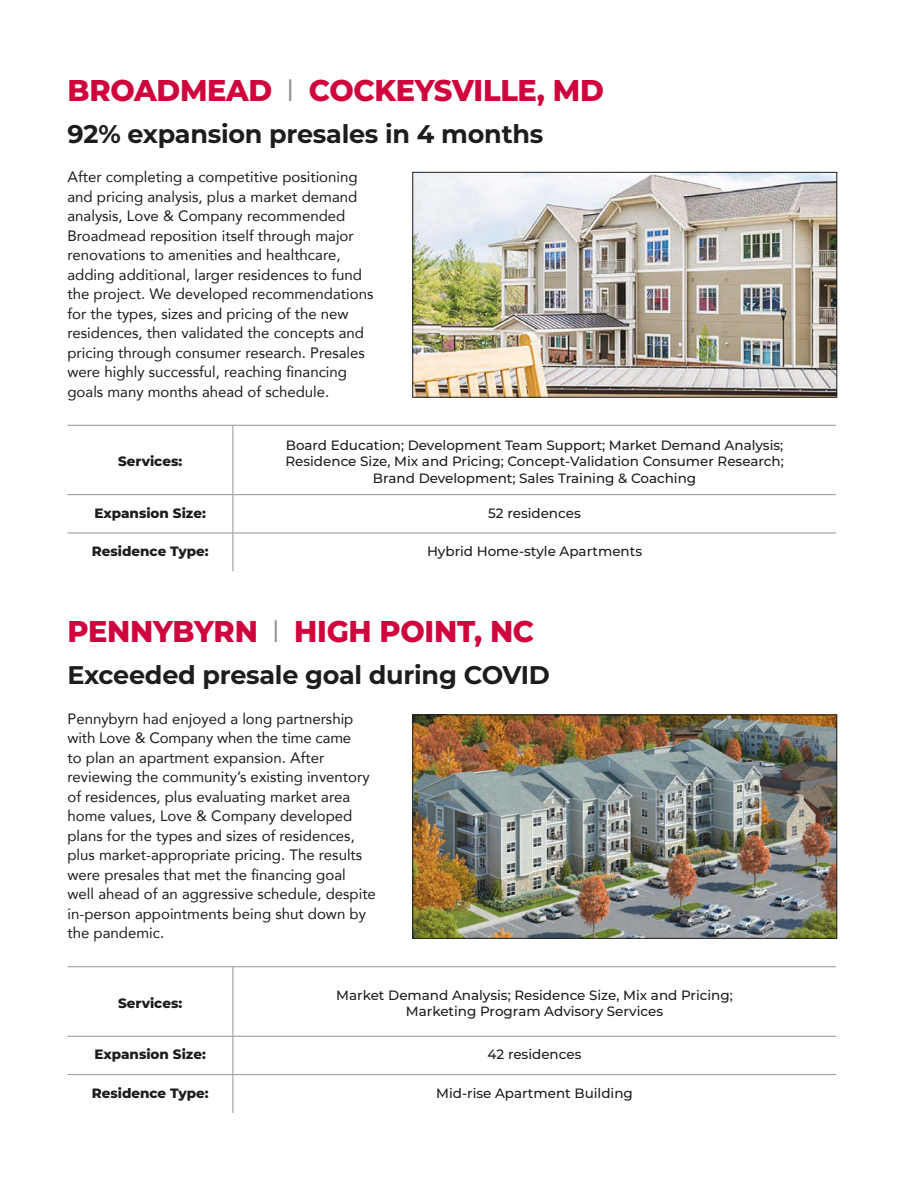
<style>
.page{position:relative;width:918px;height:1188px;background:#fff}
.page>*{position:absolute;margin:0;border:0;box-sizing:border-box;transform-origin:0 0}
.Headlines{font:800 30px "Montserrat";letter-spacing:-.01em;color:#d0043c;scale:.96 1}
.Headline_2{font:700 25.5px "Montserrat";letter-spacing:-.01em;color:#1d1d1b}
.Copy{font:15px/19.5px "Avenir";color:#1d1d1b}
.Copy-2{font:500 13.5px/16.5px "Montserrat";color:#1d1d1b;text-align:center}
.Copy-3{font:800 13.5px "Montserrat";color:#1d1d1b}
.s1{color:#979496}
</style>
<div class="page">
<img style="left:415px;top:174px;width:420px;height:221px">
<div style="left:413px;top:172px;width:424px;height:225px;border:1px solid #1d1d1b"></div>
<img style="left:415px;top:717px;width:420px;height:220px">
<div style="left:413px;top:715px;width:424px;height:224px;border:1px solid #1d1d1b"></div>
<hr style="left:68px;top:425px;width:165px;height:1px;background:#979496">
<hr style="left:233px;top:425px;width:603px;height:1px;background:#979496">
<hr style="left:233px;top:426px;width:1px;height:68px;background:#979496">
<hr style="left:68px;top:494px;width:165px;height:1px;background:#979496">
<hr style="left:233px;top:494px;width:603px;height:1px;background:#979496">
<hr style="left:233px;top:495px;width:1px;height:38px;background:#979496">
<hr style="left:68px;top:533px;width:165px;height:1px;background:#979496">
<hr style="left:233px;top:533px;width:603px;height:1px;background:#979496">
<hr style="left:233px;top:533px;width:1px;height:38px;background:#979496">
<hr style="left:68px;top:966px;width:165px;height:1px;background:#979496">
<hr style="left:233px;top:966px;width:603px;height:1px;background:#979496">
<hr style="left:233px;top:967px;width:1px;height:69px;background:#979496">
<hr style="left:68px;top:1036px;width:165px;height:1px;background:#979496">
<hr style="left:233px;top:1036px;width:603px;height:1px;background:#979496">
<hr style="left:233px;top:1037px;width:1px;height:37px;background:#979496">
<hr style="left:68px;top:1074px;width:165px;height:1px;background:#979496">
<hr style="left:233px;top:1074px;width:603px;height:1px;background:#979496">
<hr style="left:233px;top:1075px;width:1px;height:38px;background:#979496">
<p class="Headlines" style="left:68px;top:68px;width:560px">BROADMEAD <span class="s1">❘</span> COCKEYSVILLE, MD</p>
<p class="Headline_2" style="left:68px;top:115px;width:477px">92% expansion presales in 4 months</p>
<p class="Copy" style="left:68px;top:167px;width:307px">After completing a competitive positioning and pricing analysis, plus a market demand analysis, Love &amp; Company recommended Broadmead reposition itself through major renovations to amenities and healthcare, adding additional, larger residences to fund the project. We developed recommendations for the types, sizes and pricing of the new residences, then validated the concepts and pricing through consumer research. Presales were highly successful, reaching financing goals many months ahead of schedule.</p>
<p class="Copy-3" style="left:118px;top:452px;width:66px">Services:</p>
<p class="Copy-2" style="left:285px;top:436px;width:500px">Board Education; Development Team Support; Market Demand Analysis;<br>Residence Size, Mix and Pricing; Concept-Validation Consumer Research;<br>Brand Development; Sales Training &amp; Coaching</p>
<p class="Copy-3" style="left:95px;top:503px;width:113px">Expansion Size:</p>
<p class="Copy-2" style="left:488px;top:504px;width:94px">52 residences</p>
<p class="Copy-3" style="left:92px;top:541px;width:118px">Residence Type:</p>
<p class="Copy-2" style="left:427px;top:543px;width:217px">Hybrid Home-style Apartments</p>
<p class="Headlines" style="left:68px;top:609px;width:488px">PENNYBYRN <span class="s1">❘</span> HIGH POINT, NC</p>
<p class="Headline_2" style="left:68px;top:657px;width:484px">Exceeded presale goal during COVID</p>
<p class="Copy" style="left:68px;top:708px;width:310px">Pennybyrn had enjoyed a long partnership with Love &amp; Company when the time came<br>to plan an apartment expansion. After reviewing the community’s existing inventory of residences, plus evaluating market area home values, Love &amp; Company developed plans for the types and sizes of residences, plus market-appropriate pricing. The results were presales that met the financing goal well ahead of an aggressive schedule, despite in-person appointments being shut down by the pandemic.</p>
<p class="Copy-3" style="left:118px;top:993px;width:66px">Services:</p>
<p class="Copy-2" style="left:336px;top:986px;width:398px">Market Demand Analysis; Residence Size, Mix and Pricing;<br>Marketing Program Advisory Services</p>
<p class="Copy-3" style="left:95px;top:1045px;width:113px">Expansion Size:</p>
<p class="Copy-2" style="left:488px;top:1046px;width:95px">42 residences</p>
<p class="Copy-3" style="left:92px;top:1083px;width:118px">Residence Type:</p>
<p class="Copy-2" style="left:436px;top:1084px;width:198px">Mid-rise Apartment Building</p>
</div>
